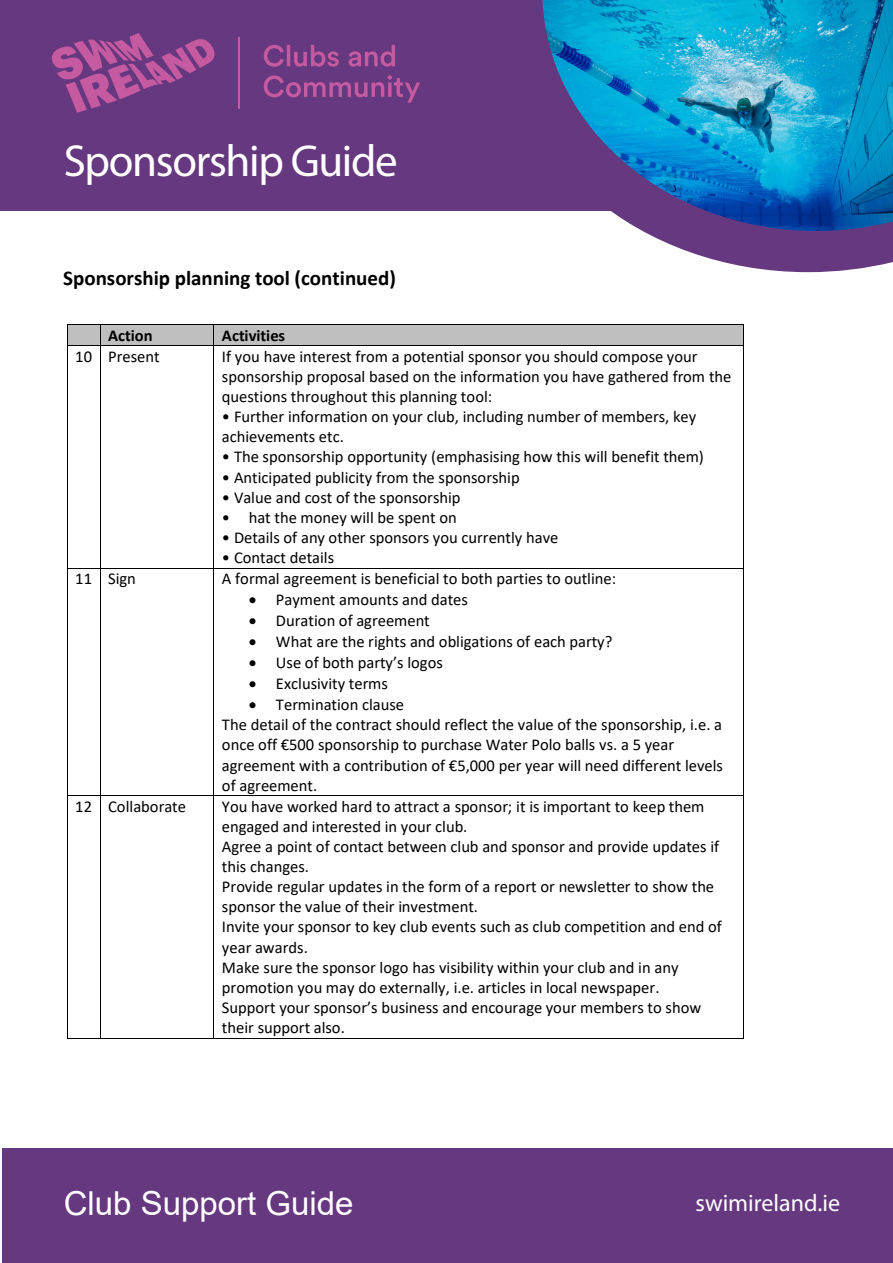
<style>
.page{position:relative;width:893px;height:1263px;background:#fff}
.page>*{position:absolute;margin:0;border:0;box-sizing:border-box;transform-origin:0 0}
.t1{font:45px "Myriad Pro";letter-spacing:-.03em;color:#fff}
.t2{font:33px "Arial";color:#fff}
.t3{font:24px "Myriad Pro";color:#fff}
.t4{font:700 21px "Calibri";color:#000}
.t5{font:16.5px/20.1px "Calibri";color:#000}
.t6{font:700 16.5px "Calibri";letter-spacing:.005em;color:#000}
</style>
<div class="page">
<div style="left:0;top:0;width:893px;height:210px;background:#66387f"></div>
<svg style="left:505px;top:210px;width:388px;height:62px"></svg>
<img style="left:542px;top:0;width:351px;height:231px">
<hr style="left:238px;top:37px;width:2px;height:72px;background:#c65aa0">
<svg style="left:264px;top:45px;width:131px;height:22px"></svg>
<svg style="left:264px;top:75px;width:156px;height:28px"></svg>
<svg style="left:52px;top:33px;width:163px;height:80px"></svg>
<div style="left:3px;top:1148px;width:890px;height:115px;background:#66387f"></div>
<div style="left:67px;top:325px;width:33px;height:20px;background:#bfbfbf"></div>
<div style="left:101px;top:325px;width:112px;height:20px;background:#bfbfbf"></div>
<div style="left:214px;top:325px;width:529px;height:20px;background:#bfbfbf"></div>
<hr style="left:67px;top:324px;width:33px;height:1px;background:#000">
<hr style="left:100px;top:324px;width:113px;height:1px;background:#000">
<hr style="left:214px;top:324px;width:529px;height:1px;background:#000">
<svg style="left:67px;top:325px;width:1px;height:20px"></svg>
<hr style="left:67px;top:345px;width:33px;height:1px;background:#000">
<svg style="left:100px;top:325px;width:1px;height:20px"></svg>
<hr style="left:100px;top:345px;width:113px;height:1px;background:#000">
<svg style="left:213px;top:324px;width:1px;height:22px"></svg>
<hr style="left:214px;top:345px;width:529px;height:1px;background:#000">
<svg style="left:743px;top:324px;width:1px;height:22px"></svg>
<hr style="left:67px;top:346px;width:1px;height:222px;background:#000">
<hr style="left:100px;top:346px;width:1px;height:222px;background:#000">
<hr style="left:213px;top:346px;width:1px;height:222px;background:#000">
<hr style="left:743px;top:346px;width:1px;height:222px;background:#000">
<hr style="left:67px;top:568px;width:33px;height:1px;background:#000">
<hr style="left:100px;top:568px;width:113px;height:1px;background:#000">
<hr style="left:214px;top:568px;width:529px;height:1px;background:#000">
<hr style="left:67px;top:568px;width:1px;height:227px;background:#000">
<hr style="left:100px;top:568px;width:1px;height:227px;background:#000">
<hr style="left:213px;top:568px;width:1px;height:227px;background:#000">
<hr style="left:743px;top:568px;width:1px;height:227px;background:#000">
<hr style="left:67px;top:795px;width:33px;height:1px;background:#000">
<hr style="left:100px;top:795px;width:113px;height:1px;background:#000">
<hr style="left:214px;top:795px;width:529px;height:1px;background:#000">
<hr style="left:67px;top:796px;width:1px;height:242px;background:#000">
<hr style="left:67px;top:1038px;width:33px;height:1px;background:#000">
<hr style="left:100px;top:796px;width:1px;height:242px;background:#000">
<hr style="left:100px;top:1038px;width:113px;height:1px;background:#000">
<hr style="left:213px;top:796px;width:1px;height:242px;background:#000">
<hr style="left:214px;top:1038px;width:529px;height:1px;background:#000">
<hr style="left:743px;top:796px;width:1px;height:242px;background:#000">
<h1 class="t1" style="left:64px;top:133px;width:335px">Sponsorship Guide</h1>
<p class="t4" style="left:63px;top:264px;width:334px">Sponsorship planning tool (continued)</p>
<p class="t6" style="left:108px;top:323px;width:46px">Action</p>
<p class="t6" style="left:222px;top:323px;width:65px">Activities</p>
<p class="t5" style="left:75px;top:346px;width:86px">10 Present</p>
<p class="t5" style="left:222px;top:346px;width:511px">If you have interest from a potential sponsor you should compose your sponsorship proposal based on the information you have gathered from the questions throughout this planning tool:</p>
<p class="t5" style="left:222px;top:406px;width:476px">• Further information on your club, including number of members, key achievements etc.</p>
<p class="t5" style="left:222px;top:446px;width:484px">• The sponsorship opportunity (emphasising how this will benefit them)</p>
<p class="t5" style="left:222px;top:467px;width:299px">• Anticipated publicity from the sponsorship</p>
<p class="t5" style="left:222px;top:487px;width:240px">• Value and cost of the sponsorship</p>
<p class="t5" style="left:222px;top:507px;width:236px">• hat the money will be spent on</p>
<p class="t5" style="left:222px;top:527px;width:338px">• Details of any other sponsors you currently have</p>
<p class="t5" style="left:222px;top:547px;width:114px">• Contact details</p>
<p class="t5" style="left:75px;top:568px;width:62px">11 Sign</p>
<p class="t5" style="left:222px;top:568px;width:396px">A formal agreement is beneficial to both parties to outline:</p>
<p class="t5" style="left:249px;top:589px;width:220px">• Payment amounts and dates</p>
<p class="t5" style="left:249px;top:610px;width:182px">• Duration of agreement</p>
<p class="t5" style="left:249px;top:631px;width:365px">• What are the rights and obligations of each party?</p>
<p class="t5" style="left:249px;top:652px;width:196px">• Use of both party’s logos</p>
<p class="t5" style="left:249px;top:673px;width:141px">• Exclusivity terms</p>
<p class="t5" style="left:222px;top:694px;width:503px;text-indent:27px">• Termination clause<br>The detail of the contract should reflect the value of the sponsorship, i.e. a once off €500 sponsorship to purchase Water Polo balls vs. a 5 year agreement with a contribution of €5,000 per year will need different levels of agreement.</p>
<p class="t5" style="left:75px;top:796px;width:112px">12 Collaborate</p>
<p class="t5" style="left:222px;top:796px;width:502px">You have worked hard to attract a sponsor; it is important to keep them engaged and interested in your club.<br>Agree a point of contact between club and sponsor and provide updates if this changes.<br>Provide regular updates in the form of a report or newsletter to show the sponsor the value of their investment.<br>Invite your sponsor to key club events such as club competition and end of year awards.<br>Make sure the sponsor logo has visibility within your club and in any promotion you may do externally, i.e. articles in local newspaper.<br>Support your sponsor’s business and encourage your members to show their support also.</p>
<h2 class="t2" style="left:64px;top:1181px;width:291px">Club Support Guide</h2>
<h3 class="t3" style="left:695px;top:1188px;width:146px">swimireland.ie</h3>
</div>
